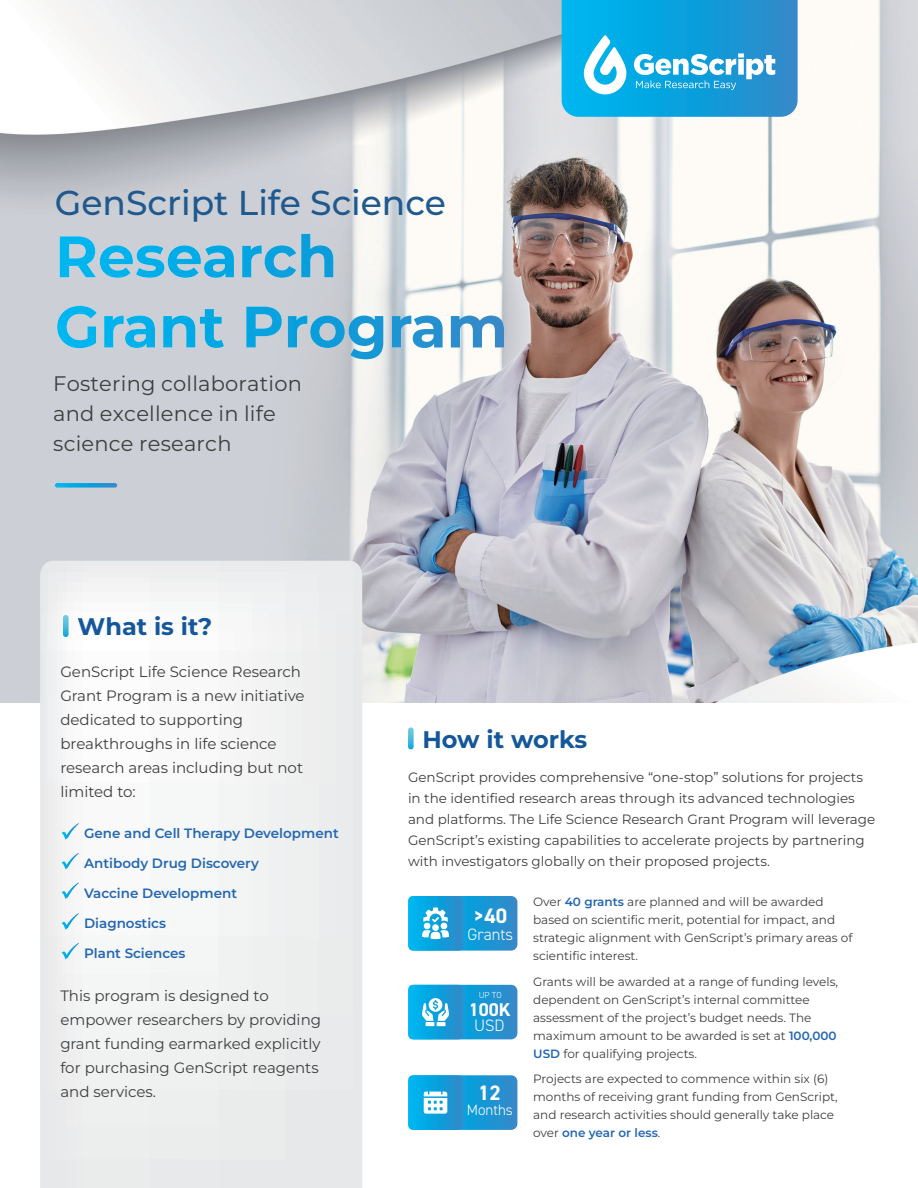
<style>
.page{position:relative;width:918px;height:1188px;background:#fff}
.page>*{position:absolute;margin:0;border:0;box-sizing:border-box;transform-origin:0 0}
.t1{font:500 34.5px "Montserrat";color:#1f598e}
.t2{font:700 24px "Montserrat";color:#14579b}
.t3{font:21px/30px "Montserrat";letter-spacing:.01em;color:#3e3e3f}
.t4{font:700 21px "DIN2014";color:#fff}
.t5{font:700 18.45px "DIN2014";color:#fff}
.t6{font:300 16.5px "DIN2014";color:#fff}
.t7{font:15px/24px "Montserrat";color:#3e3e3f}
.t8{font:300 15px "DIN2014";color:#fff}
.t9{font:13.5px/21px "Montserrat";color:#3e3e3f}
.t10{font:600 13.5px "Montserrat";color:#2467b2}
.t11{font:12px/18px "Montserrat";color:#3e3e3f}
.t12{font:300 8.7px "DIN2014";color:#fff}
.s1{font-weight:600;color:#2467b2}
</style>
<div class="page">
<img style="left:0;top:0;width:918px;height:702px">
<svg style="left:40px;top:561px;width:322px;height:627px"></svg>
<svg style="left:562px;top:0;width:236px;height:117px;background:#2cabe0"></svg>
<svg style="left:60px;top:236px;width:174px;height:42px;background:#69bfde"></svg>
<svg style="left:242px;top:234px;width:91px;height:44px;background:#79bbd7"></svg>
<svg style="left:57px;top:306px;width:40px;height:42px;background:#65c2e2"></svg>
<svg style="left:104px;top:316px;width:51px;height:32px;background:#4bbbe2"></svg>
<svg style="left:163px;top:309px;width:61px;height:39px;background:#69bddc"></svg>
<svg style="left:246px;top:307px;width:36px;height:41px"></svg>
<svg style="left:288px;top:316px;width:95px;height:43px;background:#71b6d6"></svg>
<svg style="left:392px;top:316px;width:51px;height:32px"></svg>
<svg style="left:451px;top:316px;width:53px;height:32px"></svg>
<svg style="left:55px;top:483px;width:62px;height:5px"></svg>
<svg style="left:408px;top:727px;width:6px;height:22px"></svg>
<svg style="left:63px;top:615px;width:6px;height:22px"></svg>
<svg style="left:62px;top:823px;width:17px;height:17px"></svg>
<svg style="left:62px;top:853px;width:17px;height:16px"></svg>
<svg style="left:62px;top:913px;width:17px;height:17px"></svg>
<svg style="left:62px;top:943px;width:17px;height:16px"></svg>
<svg style="left:62px;top:883px;width:17px;height:16px"></svg>
<svg style="left:408px;top:896px;width:109px;height:55px;background:#29a2db"></svg>
<svg style="left:408px;top:985px;width:109px;height:54px;background:#26a1da"></svg>
<svg style="left:408px;top:1075px;width:109px;height:55px;background:#28a2da"></svg>
<h1 class="t1" style="left:55px;top:180px;width:393px">GenScript Life Science</h1>
<h3 class="t3" style="left:53px;top:368px;width:250px">Fostering collaboration and excellence in life science research</h3>
<h2 class="t2" style="left:78px;top:611px;width:136px">What is it?</h2>
<p class="t7" style="left:60px;top:659px;width:246px">GenScript Life Science Research<br>Grant Program is a new initiative dedicated to supporting breakthroughs in life science research areas including but not limited to:</p>
<p class="t10" style="left:84px;top:824px;width:256px">Gene and Cell Therapy Development</p>
<p class="t10" style="left:84px;top:854px;width:176px">Antibody Drug Discovery</p>
<p class="t10" style="left:84px;top:884px;width:154px">Vaccine Development</p>
<p class="t10" style="left:84px;top:914px;width:83px">Diagnostics</p>
<p class="t10" style="left:84px;top:944px;width:103px">Plant Sciences</p>
<p class="t7" style="left:60px;top:983px;width:262px">This program is designed to empower researchers by providing grant funding earmarked explicitly for purchasing GenScript reagents and services.</p>
<h2 class="t2" style="left:423px;top:723px;width:166px">How it works</h2>
<p class="t9" style="left:408px;top:766px;width:469px">GenScript provides comprehensive “one-stop” solutions for projects in the identified research areas through its advanced technologies and platforms. The Life Science Research Grant Program will leverage GenScript’s existing capabilities to accelerate projects by partnering with investigators globally on their proposed projects.</p>
<p class="t11" style="left:533px;top:893px;width:321px">Over <span class="s1">40 grants</span> are planned and will be awarded based on scientific merit, potential for impact, and strategic alignment with GenScript’s primary areas of scientific interest.</p>
<p class="t11" style="left:533px;top:972px;width:306px">Grants will be awarded at a range of funding levels, dependent on GenScript’s internal committee assessment of the project’s budget needs. The maximum amount to be awarded is set at <span class="s1">100,000<br>USD</span> for qualifying projects.</p>
<p class="t11" style="left:533px;top:1070px;width:306px">Projects are expected to commence within six (6) months of receiving grant funding from GenScript, and research activities should generally take place over <span class="s1">one year or less</span>.</p>
<h3 class="t4" style="left:473px;top:902px;width:36px">&gt;40</h3>
<h3 class="t6" style="left:468px;top:924px;width:47px">Grants</h3>
<p class="t12" style="left:479px;top:990px;width:24px">UP TO</p>
<h3 class="t5" style="left:469px;top:997px;width:43px">100K</h3>
<h3 class="t6" style="left:474px;top:1015px;width:32px">USD</h3>
<h3 class="t4" style="left:478px;top:1079px;width:24px">12</h3>
<p class="t8" style="left:467px;top:1101px;width:48px">Months</p>
</div>
